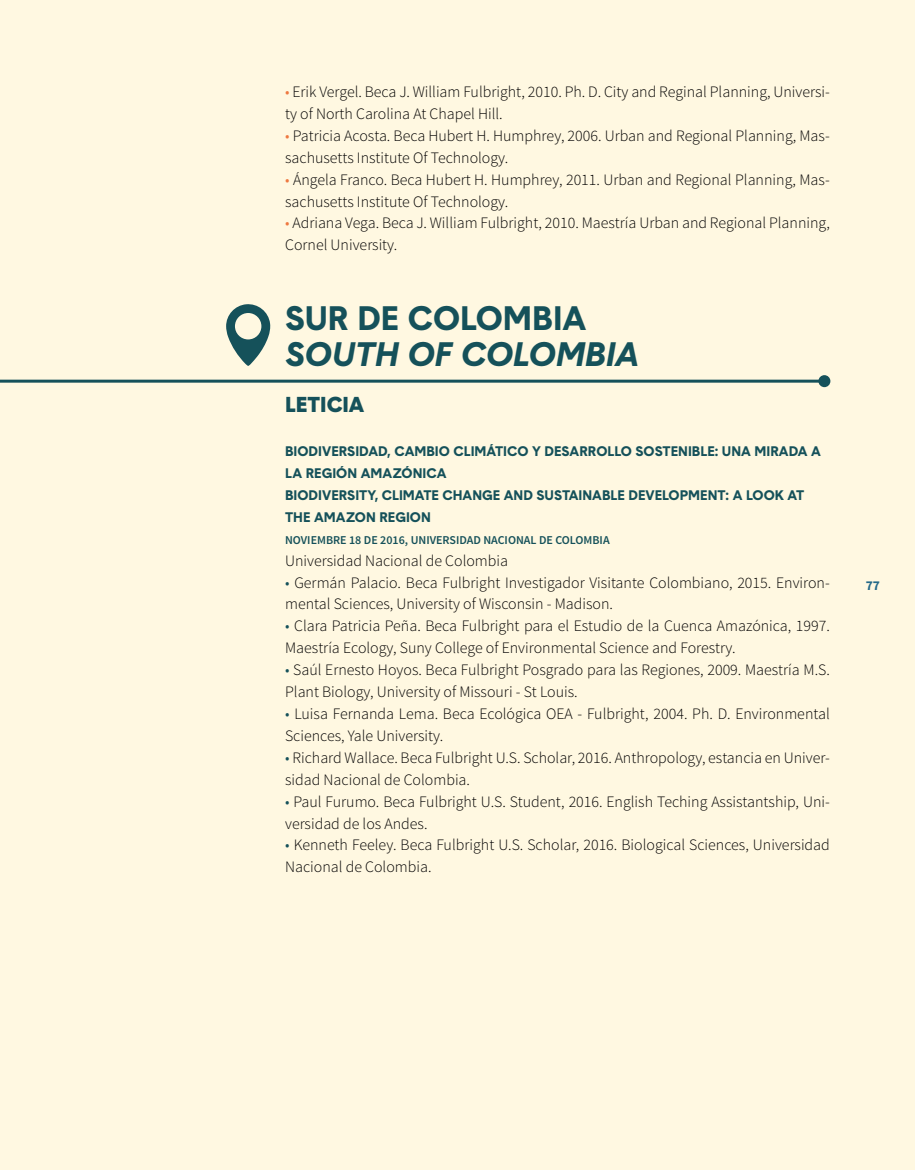
<style>
.page{position:relative;width:915px;height:1170px;background:#fff}
.page>*{position:absolute;margin:0;border:0;box-sizing:border-box;transform-origin:0 0}
.t1{font:italic 700 33px "Basetica";color:#15515a}
.t2{font:700 33px "Basetica";color:#15515a}
.t3{font:900 21px "Basetica";color:#15515a}
.t4{font:300 15.9px/21.9px "Source Sans Pro";color:#000}
.t5{font:700 13.5px/21.9px "Basetica";color:#15515a}
.t6{font:700 13.5px "Source Sans Pro";color:#246989}
.t7{font:600 12px "Source Sans Pro";color:#15515a}
.s1{color:#ee7840}
.s2{color:#15515a}
</style>
<div class="page">
<div style="left:0;top:0;width:914px;height:1169px;background:#fff8e1"></div>
<hr style="left:0;top:379px;width:824px;height:3px;background:#15515a">
<div style="left:818px;top:375px;width:12px;height:12px;background:#15515a;border-radius:50%"></div>
<svg style="left:226px;top:304px;width:44px;height:62px"></svg>
<p class="t4" style="left:285px;top:81px;width:546px"><span class="s1">•</span> Erik Vergel. Beca J. William Fulbright, 2010. Ph. D. City and Reginal Planning, Universi&shy;ty of North Carolina At Chapel Hill.</p>
<p class="t4" style="left:285px;top:125px;width:546px"><span class="s1">•</span> Patricia Acosta. Beca Hubert H. Humphrey, 2006. Urban and Regional Planning, Mas&shy;sachusetts Institute Of Technology.</p>
<p class="t4" style="left:285px;top:168px;width:546px"><span class="s1">•</span> Ángela Franco. Beca Hubert H. Humphrey, 2011. Urban and Regional Planning, Mas&shy;sachusetts Institute Of Technology.</p>
<p class="t4" style="left:285px;top:212px;width:546px"><span class="s1">•</span> Adriana Vega. Beca J. William Fulbright, 2010. Maestría Urban and Regional Planning,<br>Cornel University.</p>
<h1 class="t2" style="left:285px;top:296px;width:302px">SUR DE COLOMBIA</h1>
<h1 class="t1" style="left:285px;top:332px;width:355px">SOUTH OF COLOMBIA</h1>
<h2 class="t3" style="left:285px;top:389px;width:81px">LETICIA</h2>
<p class="t5" style="left:285px;top:440px;width:537px">BIODIVERSIDAD, CAMBIO CLIMÁTICO Y DESARROLLO SOSTENIBLE: UNA MIRADA A LA REGIÓN AMAZÓNICA<br>BIODIVERSITY, CLIMATE CHANGE AND SUSTAINABLE DEVELOPMENT: A LOOK AT THE AMAZON REGION</p>
<p class="t7" style="left:285px;top:532px;width:326px">NOVIEMBRE 18 DE 2016, UNIVERSIDAD NACIONAL DE COLOMBIA</p>
<p class="t4" style="left:285px;top:549px;width:224px">Universidad Nacional de Colombia</p>
<p class="t4" style="left:285px;top:571px;width:546px"><span class="s2">•</span> Germán Palacio. Beca Fulbright Investigador Visitante Colombiano, 2015. Environ&shy;mental Sciences, University of Wisconsin - Madison.</p>
<p class="t4" style="left:285px;top:615px;width:546px"><span class="s2">•</span> Clara Patricia Peña. Beca Fulbright para el Estudio de la Cuenca Amazónica, 1997.<br>Maestría Ecology, Suny College of Environmental Science and Forestry.</p>
<p class="t4" style="left:285px;top:659px;width:546px"><span class="s2">•</span> Saúl Ernesto Hoyos. Beca Fulbright Posgrado para las Regiones, 2009. Maestría M.S.<br>Plant Biology, University of Missouri - St Louis.</p>
<p class="t4" style="left:285px;top:702px;width:546px"><span class="s2">•</span> Luisa Fernanda Lema. Beca Ecológica OEA - Fulbright, 2004. Ph. D. Environmental<br>Sciences, Yale University.</p>
<p class="t4" style="left:285px;top:746px;width:546px"><span class="s2">•</span> Richard Wallace. Beca Fulbright U.S. Scholar, 2016. Anthropology, estancia en Univer&shy;sidad Nacional de Colombia.</p>
<p class="t4" style="left:285px;top:790px;width:546px"><span class="s2">•</span> Paul Furumo. Beca Fulbright U.S. Student, 2016. English Teching Assistantship, Uni&shy;versidad de los Andes.</p>
<p class="t4" style="left:285px;top:834px;width:546px"><span class="s2">•</span> Kenneth Feeley. Beca Fulbright U.S. Scholar, 2016. Biological Sciences, Universidad<br>Nacional de Colombia.</p>
<p class="t6" style="left:865px;top:577px;width:16px">77</p>
</div>
